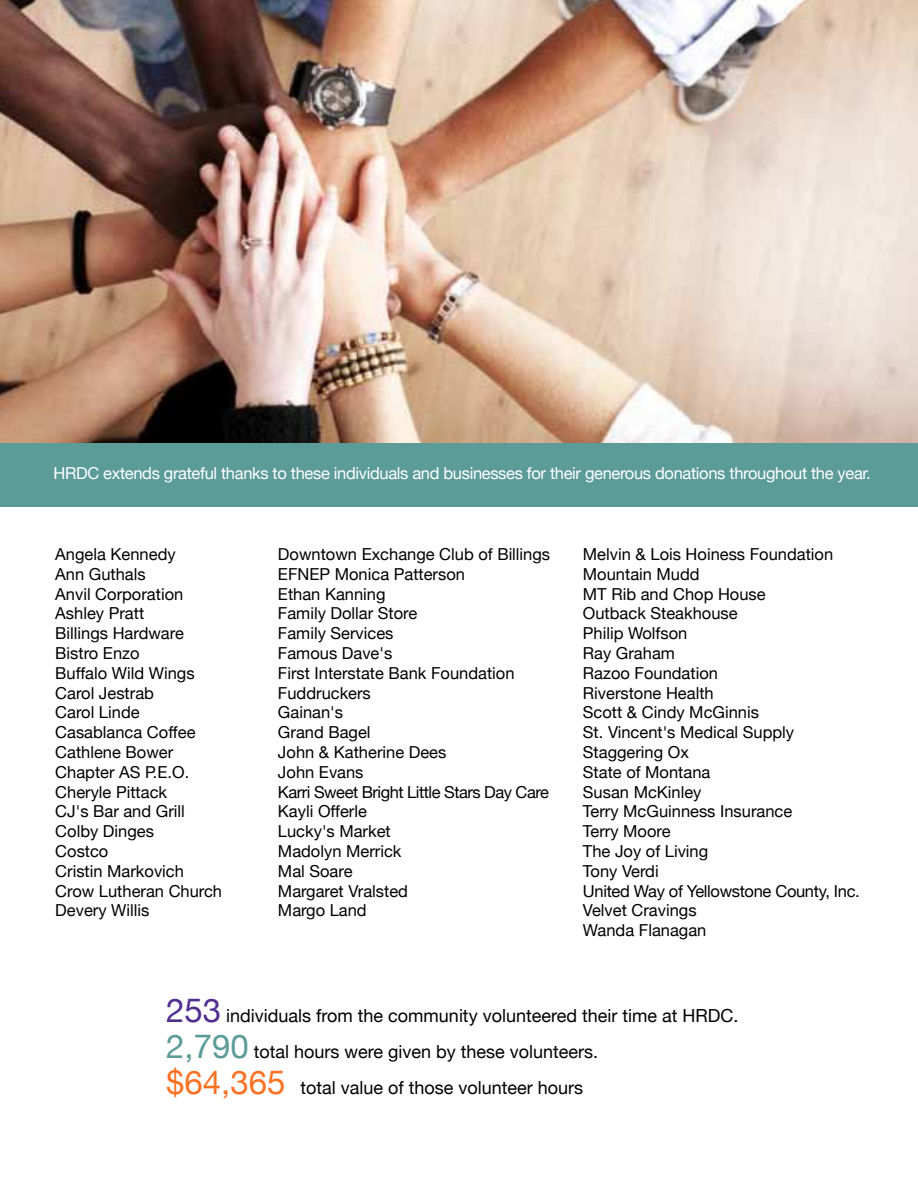
<style>
.page{position:relative;width:918px;height:1188px;background:#fff}
.page>*{position:absolute;margin:0;border:0;box-sizing:border-box;transform-origin:0 0}
.t1{font:18px/36px "Helvetica Neue";color:#000}
.t2{font:16.5px/19.8px "Helvetica Neue";color:#000}
.t3{font:16.5px "Helvetica Neue";letter-spacing:-.02em;color:#fff}
.s1{font-size:33px;color:#532e91}
.s2{font-size:33px;color:#5b9b98}
.s3{font-size:33px;color:#fe7122}
</style>
<div class="page">
<div style="left:0;top:441px;width:918px;height:66px;background:#5b9b98"></div>
<img style="left:0;top:0;width:918px;height:443px">
<p class="t3" style="left:54px;top:463px;width:819px">HRDC extends grateful thanks to these individuals and businesses for their generous donations throughout the year.</p>
<p class="t2" style="left:55px;top:544px;width:168px">Angela Kennedy<br>Ann Guthals<br>Anvil Corporation<br>Ashley Pratt<br>Billings Hardware<br>Bistro Enzo<br>Buffalo Wild Wings<br>Carol Jestrab<br>Carol Linde<br>Casablanca Coffee<br>Cathlene Bower<br>Chapter AS P.E.O.<br>Cheryle Pittack<br>CJ's Bar and Grill<br>Colby Dinges<br>Costco<br>Cristin Markovich<br>Crow Lutheran Church<br>Devery Willis</p>
<p class="t2" style="left:278px;top:544px;width:274px">Downtown Exchange Club of Billings<br>EFNEP Monica Patterson<br>Ethan Kanning<br>Family Dollar Store<br>Family Services<br>Famous Dave's<br>First Interstate Bank Foundation<br>Fuddruckers<br>Gainan's<br>Grand Bagel<br>John &amp; Katherine Dees<br>John Evans<br>Karri Sweet Bright Little Stars Day Care<br>Kayli Offerle<br>Lucky's Market<br>Madolyn Merrick<br>Mal Soare<br>Margaret Vralsted<br>Margo Land</p>
<p class="t2" style="left:583px;top:544px;width:278px">Melvin &amp; Lois Hoiness Foundation<br>Mountain Mudd<br>MT Rib and Chop House<br>Outback Steakhouse<br>Philip Wolfson<br>Ray Graham<br>Razoo Foundation<br>Riverstone Health<br>Scott &amp; Cindy McGinnis<br>St. Vincent's Medical Supply<br>Staggering Ox<br>State of Montana<br>Susan McKinley<br>Terry McGuinness Insurance<br>Terry Moore<br>The Joy of Living<br>Tony Verdi<br>United Way of Yellowstone County, Inc.<br>Velvet Cravings<br>Wanda Flanagan</p>
<p class="t1" style="left:166px;top:998px;width:574px"><span class="s1">253</span> individuals from the community volunteered their time at HRDC.<br><span class="s2">2,790</span> total hours were given by these volunteers.<br><span class="s3">$64,365</span> total value of those volunteer hours</p>
</div>
